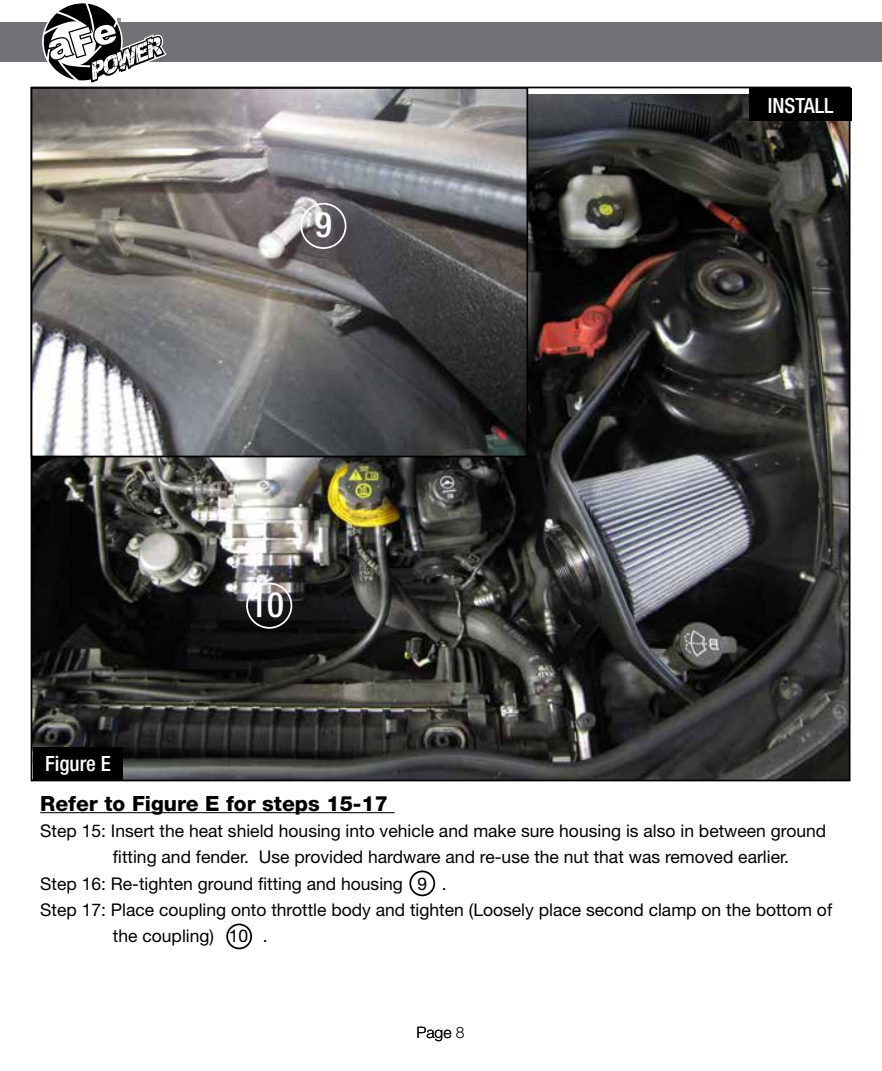
<style>
.page{position:relative;width:882px;height:1071px;background:#fff}
.page>*{position:absolute;margin:0;border:0;box-sizing:border-box;transform-origin:0 0}
.t1{font:500 condensed 35px "Helvetica Neue";color:#fff}
.t2{font:800 21px "Helvetica Neue";color:#000}
.t3{font:500 condensed 21px "Helvetica Neue";color:#fff}
.t4{font:17.5px "Helvetica Neue";color:#000}
.t5{font:300 15.75px "Helvetica Neue";color:#000}
</style>
<div class="page">
<img style="left:34px;top:95px;width:813px;height:683px">
<div style="left:0;top:23px;width:882px;height:39px;background:#717275"></div>
<svg style="left:43px;top:3px;width:124px;height:80px"></svg>
<hr style="left:40px;top:812px;width:355px;height:1px;background:#000">
<div style="left:33px;top:747px;width:90px;height:33px;background:#000"></div>
<div style="left:749px;top:88px;width:103px;height:33px;background:#000"></div>
<div style="left:226px;top:924px;width:26px;height:25px;border:2px solid #000;border-radius:50%"></div>
<img style="left:34px;top:90px;width:491px;height:364px">
<div style="left:31px;top:87px;width:497px;height:370px;border:2px solid #000"></div>
<div style="left:300px;top:203px;width:46px;height:46px;border:2px solid #fff;border-radius:50%"></div>
<div style="left:409px;top:871px;width:26px;height:25px;border:2px solid #000;border-radius:50%"></div>
<div style="left:246px;top:583px;width:46px;height:46px;border:2px solid #fff;border-radius:50%"></div>
<h1 class="t1" style="left:315px;top:203px;width:18px">9</h1>
<p class="t3" style="left:45px;top:751px;width:67px">Figure E</p>
<h1 class="t1" style="left:250px;top:584px;width:35px">10</h1>
<p class="t3" style="left:768px;top:93px;width:67px">INSTALL</p>
<p class="t2" style="left:40px;top:791px;width:349px">Refer to Figure E for steps 15-17</p>
<p class="t4" style="left:40px;top:820px;width:788px">Step 15: Insert the heat shield housing into vehicle and make sure housing is also in between ground</p>
<p class="t4" style="left:113px;top:847px;width:678px">fitting and fender. Use provided hardware and re-use the nut that was removed earlier.</p>
<p class="t4" style="left:40px;top:873px;width:408px">Step 16: Re-tighten ground fitting and housing 9 .</p>
<p class="t4" style="left:40px;top:899px;width:793px">Step 17: Place coupling onto throttle body and tighten (Loosely place second clamp on the bottom of</p>
<p class="t4" style="left:113px;top:925px;width:156px">the coupling) 10 .</p>
<p class="t5" style="left:416px;top:1023px;width:50px">Page 8</p>
</div>
